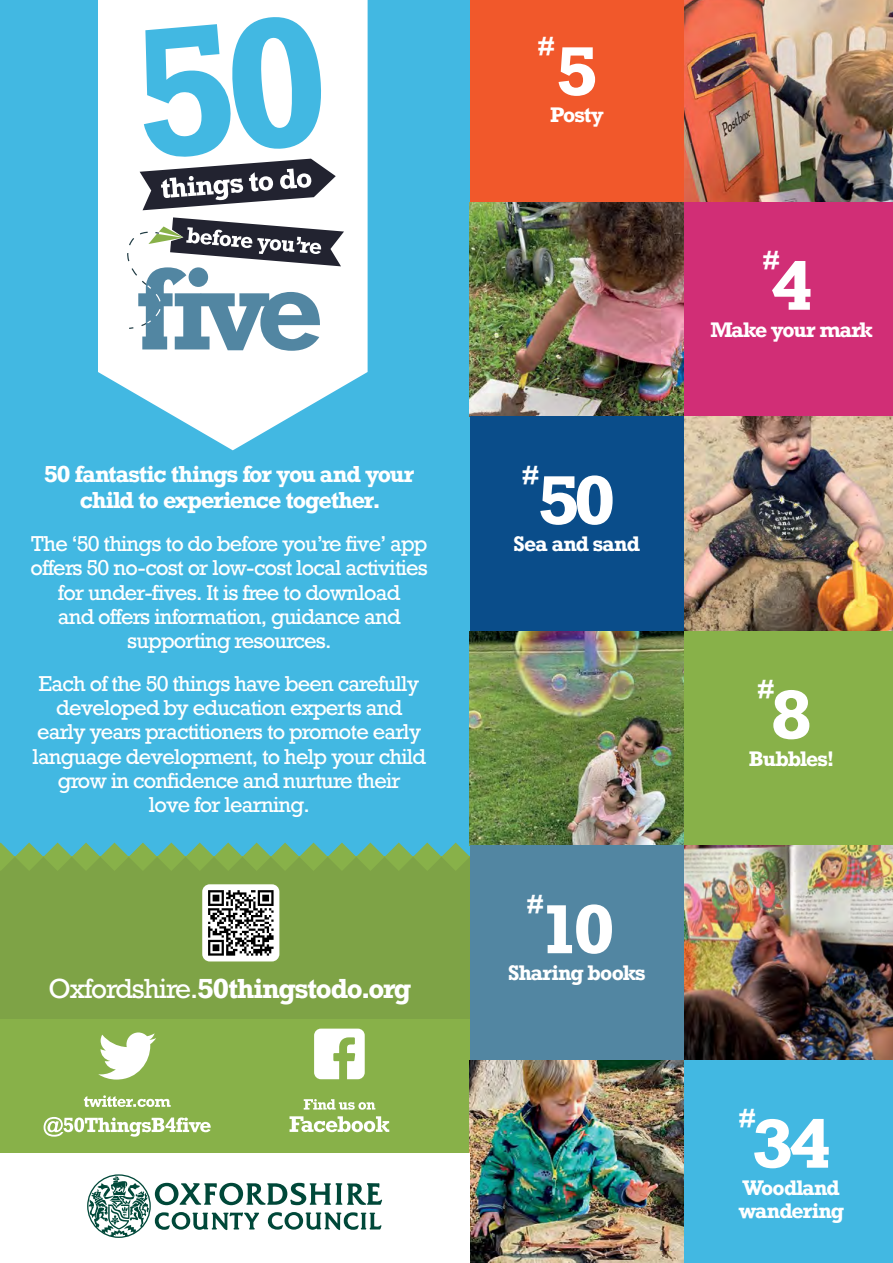
<style>
.page{position:relative;width:893px;height:1263px;background:#fff}
.page>*{position:absolute;margin:0;border:0;box-sizing:border-box;transform-origin:0 0}
.t1{font:700 65.1px "Rockwell";color:#fff}
.t2{font:700 25.95px "Rockwell";letter-spacing:-.04em;color:#fff}
.t3{font:700 24.3px "Rockwell";color:#fff}
.t4{font:700 21.75px/26.1px "Rockwell";letter-spacing:-.045em;color:#fff;text-align:center}
.t5{font:20.25px/24.3px "Rockwell";letter-spacing:-.04em;color:#fff;text-align:center}
.t6{font:700 19.8px/23.9px "Rockwell";letter-spacing:-.04em;color:#fff}
.t7{font:700 19.8px "Rockwell";letter-spacing:-.06em;color:#fff}
.s1{font-weight:400}
</style>
<div class="page">
<div style="left:0;top:0;width:470px;height:1263px;background:#42b8e2"></div>
<div style="left:0;top:857px;width:470px;height:406px;background:#88b149"></div>
<div style="left:0;top:857px;width:470px;height:161px;background:#7ea346"></div>
<svg style="left:0;top:842px;width:470px;height:28px"></svg>
<img style="left:470px;top:631px;width:214px;height:215px">
<div style="left:470px;top:0;width:214px;height:202px;background:#f1582b"></div>
<img style="left:470px;top:202px;width:214px;height:215px">
<img style="left:684px;top:0;width:209px;height:202px">
<div style="left:684px;top:202px;width:209px;height:215px;background:#d12e76"></div>
<div style="left:470px;top:417px;width:214px;height:214px;background:#0a4d8a"></div>
<img style="left:684px;top:417px;width:209px;height:214px">
<div style="left:684px;top:631px;width:209px;height:215px;background:#88b149"></div>
<div style="left:470px;top:846px;width:214px;height:214px;background:#5286a2"></div>
<img style="left:470px;top:1060px;width:214px;height:203px">
<img style="left:684px;top:846px;width:209px;height:214px">
<div style="left:684px;top:1060px;width:209px;height:203px;background:#42b8e2"></div>
<svg style="left:44px;top:1117px;width:167px;height:20px"></svg>
<svg style="left:84px;top:1095px;width:87px;height:12px"></svg>
<svg style="left:98px;top:1032px;width:58px;height:47px"></svg>
<svg style="left:98px;top:0;width:270px;height:450px;fill:#fff"></svg>
<svg style="left:140px;top:16px;width:196px;height:194px"></svg>
<svg style="left:126px;top:217px;width:218px;height:134px;background:#abb9c2"></svg>
<div style="left:0;top:1154px;width:470px;height:109px;background:#fff"></div>
<svg style="left:314px;top:1028px;width:51px;height:51px"></svg>
<svg style="left:290px;top:1116px;width:99px;height:16px"></svg>
<svg style="left:304px;top:1099px;width:71px;height:11px"></svg>
<svg style="left:87px;top:1174px;width:295px;height:64px"></svg>
<div style="left:202px;top:884px;width:77px;height:77px;background:#fff;border-radius:7px"></div>
<svg style="left:208px;top:890px;width:66px;height:66px"></svg>
<p class="t4" style="left:44px;top:461px;width:372px">50 fantastic things for you and your child to experience together.</p>
<p class="t5" style="left:31px;top:532px;width:399px">The ‘50 things to do before you’re five’ app offers 50 no-cost or low-cost local activities for under-fives. It is free to download<br>and offers information, guidance and supporting resources.</p>
<p class="t5" style="left:32px;top:672px;width:395px">Each of the 50 things have been carefully developed by education experts and early years practitioners to promote early language development, to help your child grow in confidence and nurture their<br>love for learning.</p>
<p class="t2" style="left:48px;top:972px;width:364px"><span class="s1">Oxfordshire.</span>50thingstodo.org</p>
<p class="t3" style="left:537px;top:30px;width:19px">#</p>
<p class="t1" style="left:557px;top:29px;width:43px">5</p>
<p class="t6" style="left:550px;top:103px;width:55px">Posty</p>
<p class="t3" style="left:522px;top:459px;width:19px">#</p>
<p class="t1" style="left:538px;top:458px;width:78px">50</p>
<p class="t6" style="left:514px;top:532px;width:128px">Sea and sand</p>
<p class="t3" style="left:526px;top:888px;width:19px">#</p>
<p class="t1" style="left:539px;top:887px;width:77px">10</p>
<p class="t6" style="left:508px;top:961px;width:139px">Sharing books</p>
<p class="t3" style="left:763px;top:245px;width:19px">#</p>
<p class="t1" style="left:771px;top:244px;width:43px">4</p>
<p class="t7" style="left:710px;top:317px;width:164px">Make your mark</p>
<p class="t3" style="left:757px;top:674px;width:19px">#</p>
<p class="t1" style="left:771px;top:673px;width:43px">8</p>
<p class="t6" style="left:749px;top:746px;width:87px">Bubbles!</p>
<p class="t3" style="left:739px;top:1103px;width:19px">#</p>
<p class="t1" style="left:752px;top:1102px;width:80px">34</p>
<p class="t6" style="left:738px;top:1175px;width:107px">Woodland wandering</p>
</div>
